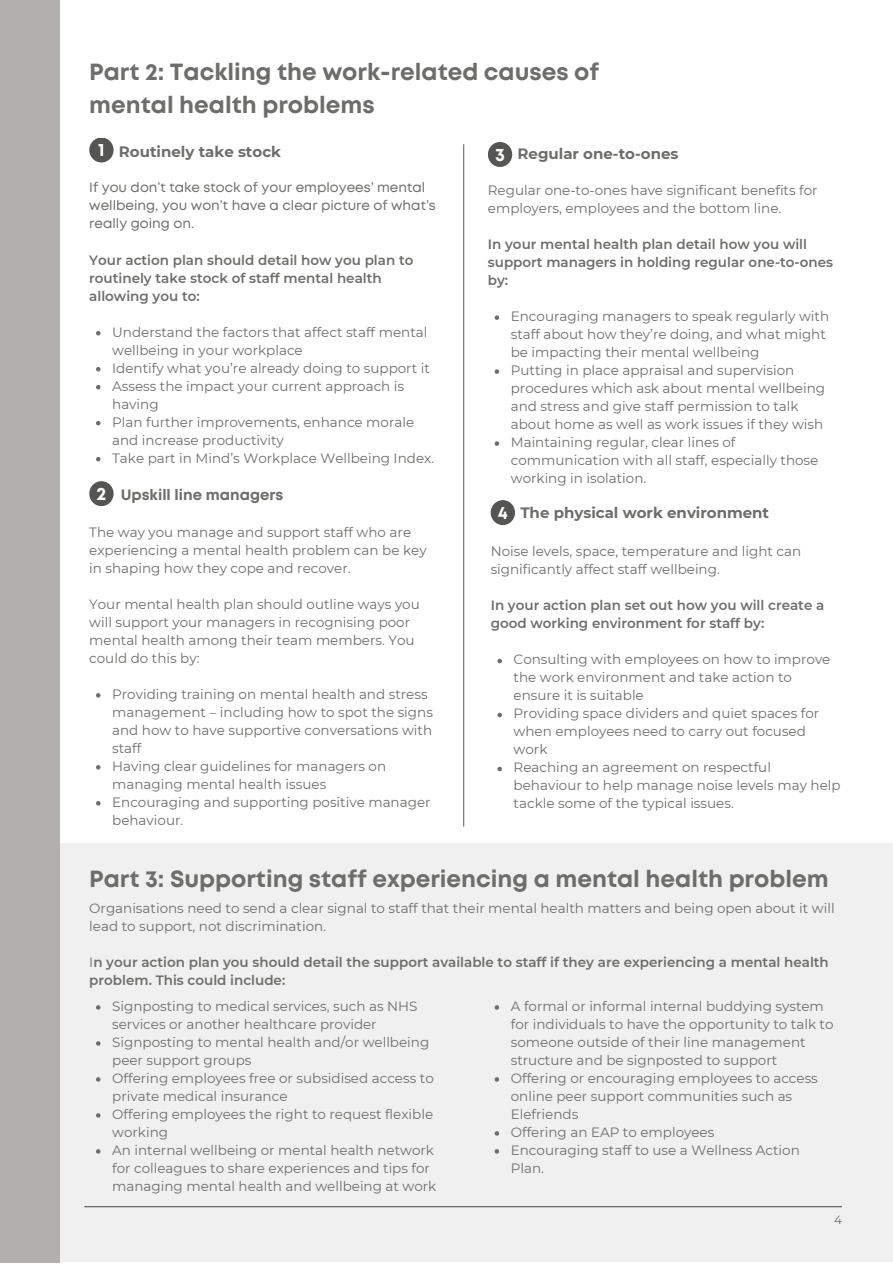
<style>
.page{position:relative;width:893px;height:1264px;background:#fff}
.page>*{position:absolute;margin:0;border:0;box-sizing:border-box;transform-origin:0 0}
.t1{font:700 23.4px/32.5px "Mont";color:#6d6d6b}
.t2{font:700 18px "Mont";color:#fff}
.t3{font:700 15px "Montserrat";color:#6d6d6b}
.t4{font:700 15px "Mont";color:#6d6d6b}
.t5{font:13.5px/18px "Montserrat";color:#6d6d6b}
.t6{font:600 13.5px/18px "Montserrat";color:#6d6d6b}
.t7{font:13.5px/18px "Mont";color:#6d6d6b}
.t8{font:12px "Montserrat";color:#6d6d6b}
.s1{font-weight:400}
</style>
<div class="page">
<div style="left:0;top:843px;width:892px;height:419px;background:#f0f0f0"></div>
<div style="left:0;top:0;width:59px;height:1262px;background:#b1b0ae"></div>
<hr style="left:85px;top:1205px;width:756px;height:2px;background:#6d6d6b">
<hr style="left:463px;top:144px;width:1px;height:682px;background:#6d6d6b">
<svg style="left:96px;top:331px;width:4px;height:4px"></svg>
<svg style="left:96px;top:367px;width:4px;height:4px"></svg>
<svg style="left:96px;top:385px;width:4px;height:4px"></svg>
<svg style="left:96px;top:421px;width:4px;height:4px"></svg>
<svg style="left:96px;top:457px;width:4px;height:4px"></svg>
<svg style="left:96px;top:693px;width:4px;height:4px"></svg>
<svg style="left:96px;top:765px;width:4px;height:4px"></svg>
<svg style="left:96px;top:801px;width:4px;height:4px"></svg>
<div style="left:89px;top:137px;width:25px;height:25px;background:#555553;border-radius:50%"></div>
<div style="left:89px;top:481px;width:25px;height:25px;background:#555553;border-radius:50%"></div>
<svg style="left:494px;top:315px;width:5px;height:5px"></svg>
<svg style="left:494px;top:369px;width:5px;height:5px"></svg>
<svg style="left:494px;top:441px;width:5px;height:5px"></svg>
<div style="left:488px;top:142px;width:24px;height:25px;background:#555553;border-radius:50%"></div>
<svg style="left:497px;top:658px;width:5px;height:5px"></svg>
<svg style="left:497px;top:712px;width:5px;height:5px"></svg>
<svg style="left:497px;top:766px;width:5px;height:5px"></svg>
<div style="left:490px;top:500px;width:25px;height:25px;background:#555553;border-radius:50%"></div>
<svg style="left:96px;top:1005px;width:4px;height:4px"></svg>
<svg style="left:96px;top:1041px;width:4px;height:4px"></svg>
<svg style="left:96px;top:1077px;width:4px;height:4px"></svg>
<svg style="left:96px;top:1113px;width:4px;height:4px"></svg>
<svg style="left:96px;top:1149px;width:4px;height:4px"></svg>
<svg style="left:494px;top:1005px;width:5px;height:4px"></svg>
<svg style="left:494px;top:1077px;width:5px;height:4px"></svg>
<svg style="left:494px;top:1131px;width:5px;height:4px"></svg>
<svg style="left:494px;top:1149px;width:5px;height:4px"></svg>
<p class="t1" style="left:89px;top:57px;width:511px">Part 2: Tackling the work-related causes of mental health problems</p>
<p class="t2" style="left:98px;top:143px;width:8px">1</p>
<p class="t3" style="left:119px;top:142px;width:164px">Routinely take stock</p>
<p class="t7" style="left:89px;top:179px;width:348px">If you don’t take stock of your employees’ mental wellbeing, you won’t have a clear picture of what’s really going on.</p>
<p class="t6" style="left:89px;top:251px;width:326px">Your action plan should detail how you plan to routinely take stock of staff mental health allowing you to:</p>
<p class="t5" style="left:112px;top:323px;width:317px">Understand the factors that affect staff mental wellbeing in your workplace</p>
<p class="t5" style="left:112px;top:359px;width:319px">Identify what you’re already doing to support it</p>
<p class="t5" style="left:112px;top:377px;width:293px">Assess the impact your current approach is having</p>
<p class="t5" style="left:112px;top:413px;width:303px">Plan further improvements, enhance morale and increase productivity</p>
<p class="t5" style="left:112px;top:448px;width:323px">Take part in Mind’s Workplace Wellbeing Index.</p>
<p class="t2" style="left:96px;top:487px;width:11px">2</p>
<p class="t4" style="left:121px;top:489px;width:164px">Upskill line managers</p>
<p class="t5" style="left:89px;top:523px;width:339px">The way you manage and support staff who are experiencing a mental health problem can be key in shaping how they cope and recover.</p>
<p class="t5" style="left:89px;top:595px;width:332px">Your mental health plan should outline ways you will support your managers in recognising poor mental health among their team members. You could do this by:</p>
<p class="t5" style="left:112px;top:685px;width:322px">Providing training on mental health and stress management – including how to spot the signs and how to have supportive conversations with staff</p>
<p class="t5" style="left:112px;top:756px;width:275px">Having clear guidelines for managers on managing mental health issues</p>
<p class="t5" style="left:112px;top:792px;width:320px">Encouraging and supporting positive manager behaviour.</p>
<p class="t3" style="left:517px;top:144px;width:162px">Regular one-to-ones</p>
<p class="t5" style="left:488px;top:181px;width:331px">Regular one-to-ones have significant benefits for employers, employees and the bottom line.</p>
<p class="t6" style="left:488px;top:235px;width:347px">In your mental health plan detail how you will support managers in holding regular one-to-ones by:</p>
<p class="t2" style="left:495px;top:148px;width:11px">3</p>
<p class="t5" style="left:511px;top:307px;width:320px">Encouraging managers to speak regularly with staff about how they’re doing, and what might be impacting their mental wellbeing</p>
<p class="t5" style="left:511px;top:361px;width:316px">Putting in place appraisal and supervision procedures which ask about mental wellbeing and stress and give staff permission to talk about home as well as work issues if they wish</p>
<p class="t5" style="left:511px;top:433px;width:309px">Maintaining regular, clear lines of communication with all staff, especially those working in isolation.</p>
<p class="t3" style="left:520px;top:503px;width:250px">The physical work environment</p>
<p class="t5" style="left:490px;top:542px;width:312px">Noise levels, space, temperature and light can significantly affect staff wellbeing.</p>
<p class="t6" style="left:490px;top:596px;width:335px">In your action plan set out how you will create a good working environment for staff by:</p>
<p class="t2" style="left:498px;top:506px;width:12px">4</p>
<p class="t5" style="left:513px;top:650px;width:318px">Consulting with employees on how to improve the work environment and take action to ensure it is suitable</p>
<p class="t5" style="left:513px;top:704px;width:307px">Providing space dividers and quiet spaces for when employees need to carry out focused work</p>
<p class="t5" style="left:513px;top:758px;width:328px">Reaching an agreement on respectful behaviour to help manage noise levels may help tackle some of the typical issues.</p>
<p class="t1" style="left:89px;top:864px;width:740px">Part 3: Supporting staff experiencing a mental health problem</p>
<p class="t5" style="left:89px;top:898px;width:746px">Organisations need to send a clear signal to staff that their mental health matters and being open about it will lead to support, not discrimination.</p>
<p class="t6" style="left:89px;top:952px;width:741px"><span class="s1">I</span>n your action plan you should detail the support available to staff if they are experiencing a mental health problem. This could include:</p>
<p class="t5" style="left:112px;top:997px;width:307px">Signposting to medical services, such as NHS services or another healthcare provider</p>
<p class="t5" style="left:112px;top:1032px;width:318px">Signposting to mental health and/or wellbeing peer support groups</p>
<p class="t5" style="left:112px;top:1068px;width:323px">Offering employees free or subsidised access to private medical insurance</p>
<p class="t5" style="left:112px;top:1104px;width:322px">Offering employees the right to request flexible working</p>
<p class="t5" style="left:112px;top:1140px;width:326px">An internal wellbeing or mental health network for colleagues to share experiences and tips for managing mental health and wellbeing at work</p>
<p class="t5" style="left:511px;top:997px;width:324px">A formal or informal internal buddying system for individuals to have the opportunity to talk to someone outside of their line management structure and be signposted to support</p>
<p class="t5" style="left:511px;top:1068px;width:308px">Offering or encouraging employees to access online peer support communities such as<br>Elefriends</p>
<p class="t5" style="left:511px;top:1122px;width:205px">Offering an EAP to employees</p>
<p class="t5" style="left:511px;top:1140px;width:290px">Encouraging staff to use a Wellness Action<br>Plan.</p>
<p class="t8" style="left:834px;top:1212px;width:9px">4</p>
</div>
